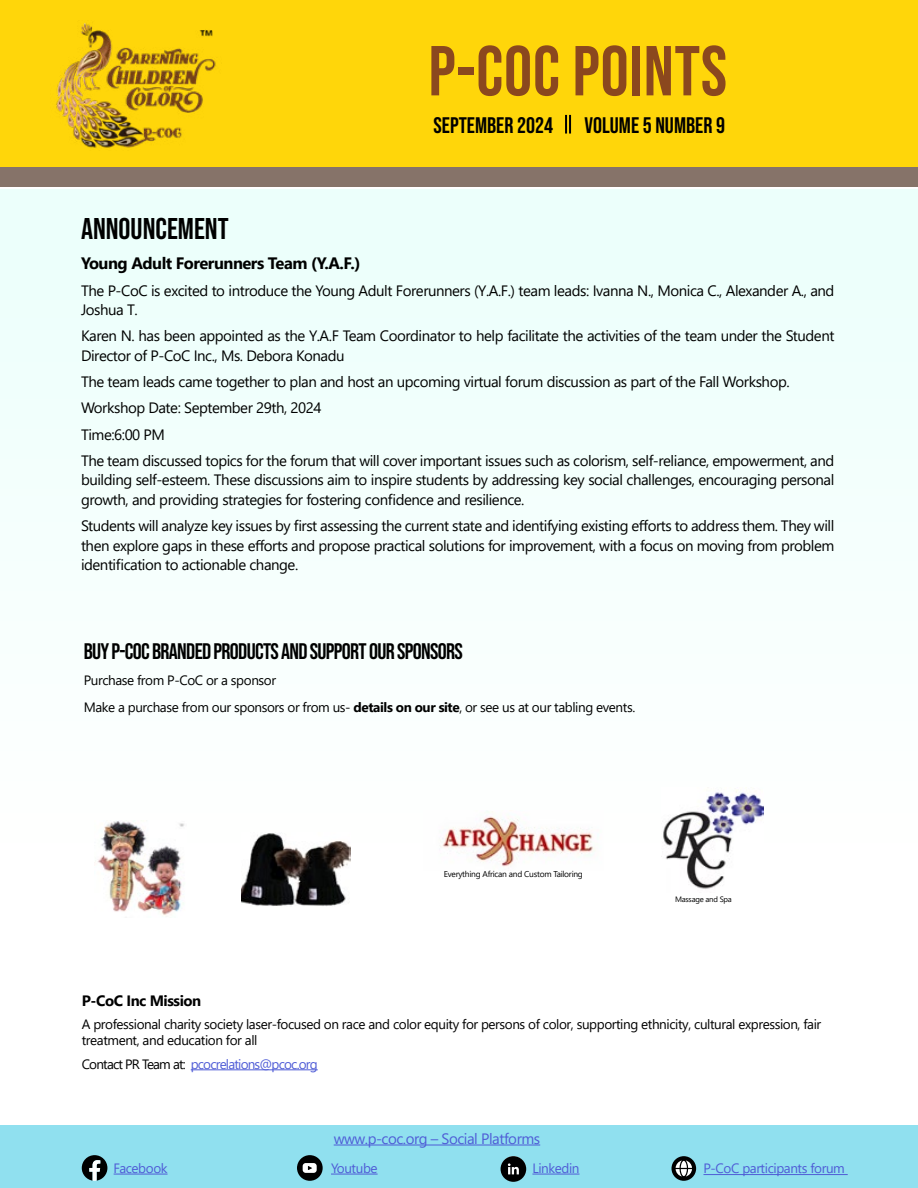
<style>
.page{position:relative;width:918px;height:1188px;background:#fff}
.page>*{position:absolute;margin:0;border:0;box-sizing:border-box;transform-origin:0 0}
.t1{font:70.5px "Bebas Neue";letter-spacing:.01em;color:#8b481e}
.t2{font:30px "Bebas Neue";color:#000}
.t3{font:22.5px "Bebas Neue";letter-spacing:-.03em;color:#000}
.t4{font:22.5px "Bebas Neue";color:#000}
.t5{font:700 16.5px "Segoe UI";letter-spacing:-.03em;color:#000}
.t6{font:15px/19.5px "Segoe UI";letter-spacing:-.03em;color:#000}
.t7{font:15px "Segoe UI";letter-spacing:-.03em;color:#4f5cd6}
.t8{font:700 15px "Segoe UI";letter-spacing:-.03em;color:#000}
.t9{font:13.5px/16.5px "Segoe UI";letter-spacing:-.03em;color:#000}
.t10{font:13.5px "Segoe UI";letter-spacing:-.03em;color:#4f5cd6}
.t11{font:13.5px "Segoe UI";letter-spacing:-.06em;color:#4f5cd6}
.t12{font:8.4px "Segoe UI";letter-spacing:-.03em;color:#000}
.t13{font:7.8px "Segoe UI";letter-spacing:-.03em;color:#000}
.s1{font-weight:700}
.s2{color:#000}
</style>
<div class="page">
<div style="left:0;top:165px;width:918px;height:22px;background:#867369"></div>
<div style="left:0;top:0;width:918px;height:167px;background:#ffd60a"></div>
<div style="left:0;top:189px;width:917px;height:998px;background:#f8fffd"></div>
<div style="left:0;top:1125px;width:918px;height:63px;background:#90e0ef"></div>
<hr style="left:191px;top:1069px;width:127px;height:1px;background:#4f5cd6">
<svg style="left:82px;top:1155px;width:25px;height:26px"></svg>
<div style="left:297px;top:1155px;width:26px;height:26px;background:#000;border-radius:50%"></div>
<svg style="left:303px;top:1163px;width:14px;height:10px"></svg>
<svg style="left:501px;top:1156px;width:25px;height:26px"></svg>
<div style="left:672px;top:1156px;width:24px;height:25px;background:#000;border-radius:50%"></div>
<svg style="left:676px;top:1160px;width:16px;height:17px"></svg>
<hr style="left:114px;top:1174px;width:54px;height:1px;background:#4f5cd6">
<hr style="left:331px;top:1174px;width:47px;height:1px;background:#4f5cd6">
<hr style="left:532px;top:1174px;width:48px;height:1px;background:#4f5cd6">
<hr style="left:703px;top:1174px;width:145px;height:1px;background:#4f5cd6">
<hr style="left:334px;top:1145px;width:206px;height:1px;background:#4f5cd6">
<img style="left:56px;top:23px;width:160px;height:125px">
<img style="left:97px;top:821px;width:87px;height:94px">
<img style="left:242px;top:833px;width:108px;height:73px">
<img style="left:661px;top:790px;width:102px;height:99px">
<img style="left:442px;top:816px;width:152px;height:51px">
<svg style="left:565px;top:115px;width:6px;height:19px"></svg>
<h1 class="t1" style="left:429px;top:31px;width:300px">P-COC POINTS</h1>
<h3 class="t4" style="left:434px;top:113px;width:121px">SEPTEMBER 2024</h3>
<h3 class="t4" style="left:585px;top:113px;width:142px">VOLUME 5 NUMBER 9</h3>
<h2 class="t2" style="left:81px;top:212px;width:149px">ANNOUNCEMENT</h2>
<p class="t5" style="left:81px;top:248px;width:281px">Young Adult Forerunners Team (Y.A.F.)</p>
<p class="t6" style="left:81px;top:279px;width:755px">The P-CoC is excited to introduce the Young Adult Forerunners (Y.A.F.) team leads: Ivanna N., Monica C., Alexander A., and<br>Joshua T.</p>
<p class="t6" style="left:81px;top:325px;width:755px">Karen N. has been appointed as the Y.A.F Team Coordinator to help facilitate the activities of the team under the Student<br>Director of P-CoC Inc., Ms. Debora Konadu</p>
<p class="t6" style="left:81px;top:367px;width:755px;line-height:26.2px">The team leads came together to plan and host an upcoming virtual forum discussion as part of the Fall Workshop.<br>Workshop Date: September 29th, 2024<br>Time:6:00 PM<br>The team discussed topics for the forum that will cover important issues such as colorism, self-reliance, empowerment, and</p>
<p class="t6" style="left:81px;top:469px;width:755px">building self-esteem. These discussions aim to inspire students by addressing key social challenges, encouraging personal growth, and providing strategies for fostering confidence and resilience.</p>
<p class="t6" style="left:81px;top:515px;width:755px;text-align:justify">Students will analyze key issues by first assessing the current state and identifying existing efforts to address them. They will then explore gaps in these efforts and propose practical solutions for improvement, with a focus on moving from problem identification to actionable change.</p>
<h3 class="t3" style="left:84px;top:639px;width:381px">BUY P-COC BRANDED PRODUCTS AND SUPPORT OUR SPONSORS</h3>
<p class="t9" style="left:84px;top:666px;width:553px;line-height:26.2px">Purchase from P-CoC or a sponsor<br>Make a purchase from our sponsors or from us- <span class="s1">details on our site</span>, or see us at our tabling events.</p>
<p class="t12" style="left:444px;top:866px;width:141px">Everything African and Custom Tailoring</p>
<p class="t13" style="left:675px;top:892px;width:58px">Massage and Spa</p>
<p class="t8" style="left:82px;top:986px;width:121px">P-CoC Inc Mission</p>
<p class="t9" style="left:82px;top:1015px;width:741px">A professional charity society laser-focused on race and color equity for persons of color, supporting ethnicity, cultural expression, fair treatment, and education for all</p>
<p class="t11" style="left:82px;top:1051px;width:238px"><span class="s2">Contact PR Team at:</span> pcocrelations@pcoc.org</p>
<p class="t7" style="left:334px;top:1124px;width:208px">www.p-coc.org – Social Platforms</p>
<p class="t10" style="left:114px;top:1155px;width:55px">Facebook</p>
<p class="t10" style="left:331px;top:1155px;width:48px">Youtube</p>
<p class="t10" style="left:532px;top:1155px;width:49px">Linkedin</p>
<p class="t10" style="left:703px;top:1156px;width:143px">P-CoC participants forum</p>
</div>
